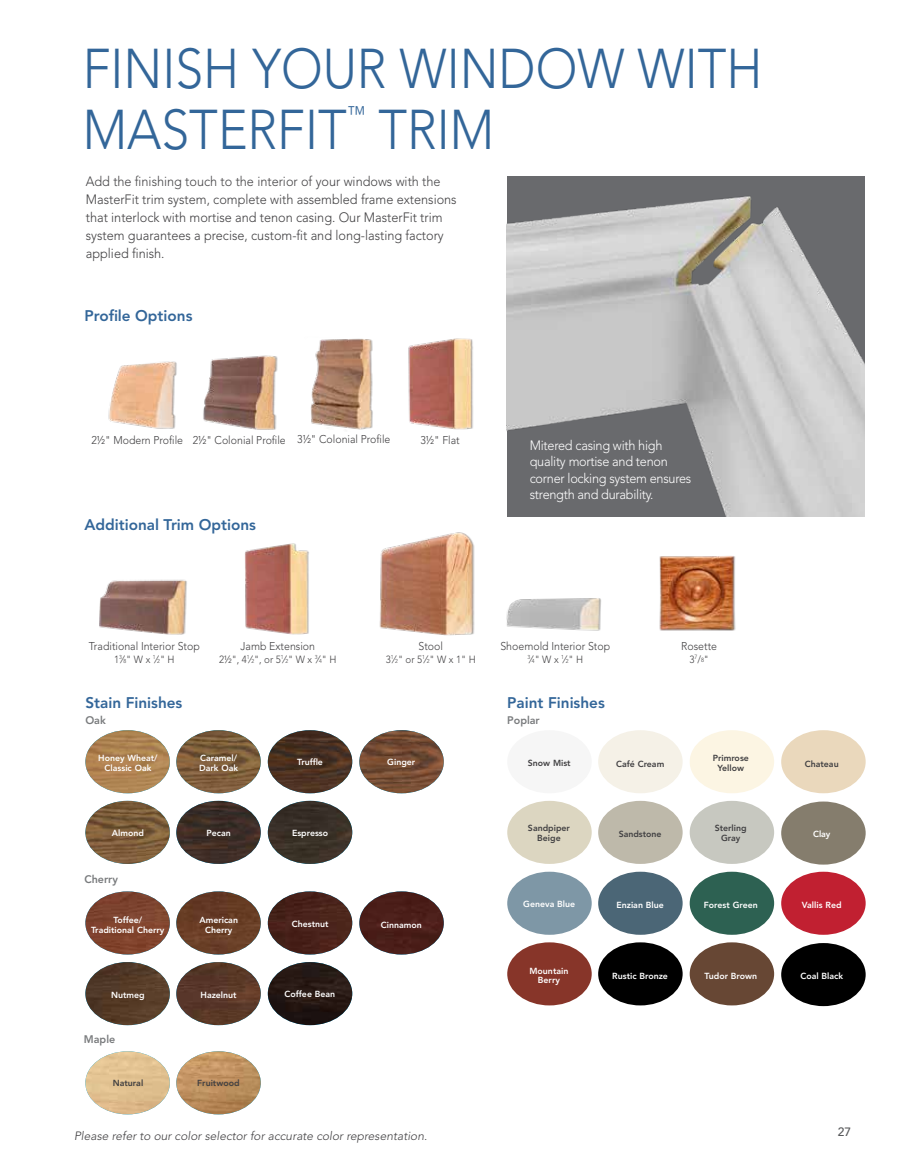
<style>
.page{position:relative;width:905px;height:1175px;background:#fff}
.page>*{position:absolute;margin:0;border:0;box-sizing:border-box;transform-origin:0 0}
.t1{font:300 55.5px/61.5px "Avenir LT Std";color:#369;scale:.9 1}
.t2{font:300 21px "Avenir LT Std";color:#369;scale:.9 1}
.t3{font:800 15.3px "Avenir LT Std";color:#369}
.t4{font:300 13.5px/18px "Avenir LT Std";color:#414042;scale:.94 1}
.t5{font:300 13.5px/16.5px "Avenir LT Std";letter-spacing:-.02em;color:#fff;scale:.94 1}
.t6{font:italic 300 12px "Avenir LT Std";color:#414042}
.t7{font:500 12px "Avenir LT Std";color:#58595b}
.t8{font:300 11.25px "Avenir LT Std";color:#414042;scale:.94 1}
.t9{font:800 10.95px "Avenir LT Std";color:#797b7d}
.t10{font:300 10.35px "Avenir LT Std";color:#414042;scale:.94 1}
.t11{font:800 8.7px/9.9px "Avenir LT Std";color:#fff;text-align:center}
.t12{font:800 8.7px/9.9px "Avenir LT Std";color:#414042;text-align:center}
.s1{font-weight:400}
.s2{font-size:5.7px}
.s3{font-size:6px}
</style>
<div class="page">
<img style="left:108px;top:338px;width:365px;height:92px">
<img style="left:99px;top:532px;width:376px;height:104px">
<img style="left:506px;top:516px;width:267px;height:115px">
<img style="left:506px;top:176px;width:358px;height:340px">
<img style="left:85px;top:730px;width:85px;height:63px">
<div style="left:507px;top:730px;width:84px;height:63px;background:#f6f6f6;border-radius:50%"></div>
<div style="left:507px;top:871px;width:84px;height:63px;background:#7e97a6;border-radius:50%"></div>
<img style="left:85px;top:891px;width:85px;height:63px">
<img style="left:85px;top:801px;width:85px;height:63px">
<div style="left:507px;top:801px;width:84px;height:63px;background:#dcd6c1;border-radius:50%"></div>
<div style="left:507px;top:942px;width:84px;height:63px;background:#873529;border-radius:50%"></div>
<img style="left:85px;top:962px;width:85px;height:63px">
<img style="left:85px;top:1051px;width:85px;height:63px">
<img style="left:176px;top:730px;width:85px;height:63px">
<div style="left:598px;top:730px;width:84px;height:63px;background:#f5f1e7;border-radius:50%"></div>
<div style="left:598px;top:871px;width:84px;height:63px;background:#4b6676;border-radius:50%"></div>
<img style="left:176px;top:891px;width:85px;height:63px">
<img style="left:176px;top:801px;width:85px;height:63px">
<div style="left:598px;top:801px;width:84px;height:63px;background:#beb9aa;border-radius:50%"></div>
<div style="left:598px;top:942px;width:84px;height:63px;background:#000;border-radius:50%"></div>
<img style="left:176px;top:962px;width:85px;height:63px">
<img style="left:176px;top:1051px;width:85px;height:63px">
<img style="left:268px;top:730px;width:84px;height:63px">
<div style="left:689px;top:730px;width:85px;height:63px;background:#fcf5e3;border-radius:50%"></div>
<div style="left:689px;top:871px;width:85px;height:63px;background:#2d6152;border-radius:50%"></div>
<img style="left:268px;top:891px;width:84px;height:63px">
<img style="left:268px;top:801px;width:84px;height:63px">
<div style="left:689px;top:801px;width:85px;height:63px;background:#c7c8c0;border-radius:50%"></div>
<div style="left:689px;top:942px;width:85px;height:63px;background:#674734;border-radius:50%"></div>
<img style="left:268px;top:962px;width:84px;height:63px">
<img style="left:359px;top:730px;width:85px;height:63px">
<div style="left:781px;top:730px;width:84px;height:63px;background:#ead8bc;border-radius:50%"></div>
<div style="left:781px;top:871px;width:84px;height:63px;background:#c12031;border-radius:50%"></div>
<div style="left:781px;top:801px;width:84px;height:63px;background:#857d6d;border-radius:50%"></div>
<div style="left:781px;top:943px;width:84px;height:63px;background:#000;border-radius:50%"></div>
<img style="left:359px;top:891px;width:85px;height:63px">
<h1 class="t1" style="left:83px;top:38px;width:756px">FINISH YOUR WINDOW WITH<br>MASTERFIT</h1>
<h2 class="t2" style="left:347px;top:101px;width:22px">™</h2>
<h1 class="t1" style="left:378px;top:100px;width:130px">TRIM</h1>
<p class="t4" style="left:86px;top:173px;width:396px">Add the finishing touch to the interior of your windows with the MasterFit trim system, complete with assembled frame extensions that interlock with mortise and tenon casing. Our MasterFit trim system guarantees a precise, custom-fit and long-lasting factory applied finish.</p>
<p class="t3" style="left:84px;top:307px;width:110px">Profile Options</p>
<p class="t8" style="left:91px;top:433px;width:319px">2½<span class="s1">"</span> Modern Profile 2½<span class="s1">"</span> Colonial Profile 3½<span class="s1">"</span> Colonial Profile</p>
<p class="t8" style="left:420px;top:433px;width:43px">3½<span class="s1">"</span> Flat</p>
<p class="t3" style="left:84px;top:515px;width:173px">Additional Trim Options</p>
<p class="t5" style="left:530px;top:437px;width:173px">Mitered casing with high quality mortise and tenon corner locking system ensures strength and durability.</p>
<p class="t8" style="left:89px;top:639px;width:119px">Traditional Interior Stop</p>
<p class="t10" style="left:114px;top:653px;width:66px">1<sup>3</sup>⁄<span class="s2">8</span><span class="s1">"</span> W x <sup>1</sup>⁄<span class="s2">2</span><span class="s1">"</span> H</p>
<p class="t3" style="left:85px;top:693px;width:98px">Stain Finishes</p>
<p class="t9" style="left:85px;top:713px;width:22px">Oak</p>
<p class="t8" style="left:240px;top:639px;width:81px">Jamb Extension</p>
<p class="t10" style="left:219px;top:653px;width:126px">2½<span class="s1">"</span>, 4<sup>1</sup>⁄<span class="s2">2</span><span class="s1">"</span>, or 5<sup>1</sup>⁄<span class="s2">2</span><span class="s1">"</span> W x <sup>3</sup>⁄<span class="s2">4</span><span class="s1">"</span> H</p>
<p class="t8" style="left:418px;top:639px;width:28px">Stool</p>
<p class="t10" style="left:386px;top:653px;width:97px">3<sup>1</sup>⁄<span class="s2">2</span><span class="s1">"</span> or 5<sup>1</sup>⁄<span class="s2">2</span><span class="s1">"</span> W x 1<span class="s1">"</span> H</p>
<p class="t11" style="left:98px;top:753px;width:61px">Honey Wheat/<br>Classic Oak</p>
<p class="t11" style="left:199px;top:753px;width:40px;text-align:left">Caramel/<br>Dark Oak</p>
<p class="t11" style="left:297px;top:757px;width:27px">Truffle</p>
<p class="t11" style="left:387px;top:757px;width:30px">Ginger</p>
<p class="t11" style="left:112px;top:828px;width:34px">Almond</p>
<p class="t11" style="left:206px;top:828px;width:26px">Pecan</p>
<p class="t11" style="left:292px;top:828px;width:38px">Espresso</p>
<p class="t9" style="left:84px;top:872px;width:35px">Cherry</p>
<p class="t11" style="left:91px;top:915px;width:75px">Toffee/<br>Traditional Cherry</p>
<p class="t11" style="left:199px;top:915px;width:40px">American<br>Cherry</p>
<p class="t11" style="left:292px;top:919px;width:38px">Chestnut</p>
<p class="t11" style="left:381px;top:920px;width:42px">Cinnamon</p>
<p class="t11" style="left:111px;top:989px;width:35px">Nutmeg</p>
<p class="t11" style="left:200px;top:989px;width:38px">Hazelnut</p>
<p class="t11" style="left:284px;top:989px;width:52px">Coffee Bean</p>
<p class="t9" style="left:84px;top:1033px;width:33px">Maple</p>
<p class="t12" style="left:113px;top:1078px;width:32px">Natural</p>
<p class="t12" style="left:197px;top:1078px;width:44px">Fruitwood</p>
<p class="t8" style="left:500px;top:639px;width:118px">Shoemold Interior Stop</p>
<p class="t10" style="left:527px;top:653px;width:61px"><sup>3</sup>⁄<span class="s2">4</span><span class="s1">"</span> W x <sup>1</sup>⁄<span class="s2">2</span><span class="s1">"</span> H</p>
<p class="t8" style="left:681px;top:639px;width:40px">Rosette</p>
<p class="t10" style="left:689px;top:653px;width:22px">3<sup>7</sup>/<span class="s3">8</span>"</p>
<p class="t3" style="left:507px;top:693px;width:99px">Paint Finishes</p>
<p class="t9" style="left:507px;top:714px;width:34px">Poplar</p>
<p class="t12" style="left:528px;top:758px;width:44px">Snow Mist</p>
<p class="t12" style="left:616px;top:758px;width:50px">Café Cream</p>
<p class="t12" style="left:712px;top:752px;width:38px">Primrose<br>Yellow</p>
<p class="t12" style="left:528px;top:823px;width:43px">Sandpiper<br>Beige</p>
<p class="t12" style="left:618px;top:829px;width:44px">Sandstone</p>
<p class="t12" style="left:714px;top:823px;width:33px">Sterling<br>Gray</p>
<p class="t11" style="left:523px;top:899px;width:53px">Geneva Blue</p>
<p class="t11" style="left:616px;top:900px;width:49px">Enzian Blue</p>
<p class="t11" style="left:703px;top:900px;width:55px">Forest Green</p>
<p class="t11" style="left:529px;top:965px;width:40px">Mountain<br>Berry</p>
<p class="t11" style="left:612px;top:970px;width:57px">Rustic Bronze</p>
<p class="t11" style="left:704px;top:970px;width:54px">Tudor Brown</p>
<p class="t12" style="left:804px;top:758px;width:35px">Chateau</p>
<p class="t11" style="left:813px;top:829px;width:19px">Clay</p>
<p class="t11" style="left:801px;top:900px;width:41px">Vallis Red</p>
<p class="t11" style="left:800px;top:970px;width:44px">Coal Black</p>
<p class="t6" style="left:74px;top:1128px;width:354px">Please refer to our color selector for accurate color representation.</p>
<p class="t7" style="left:837px;top:1124px;width:15px">27</p>
</div>
